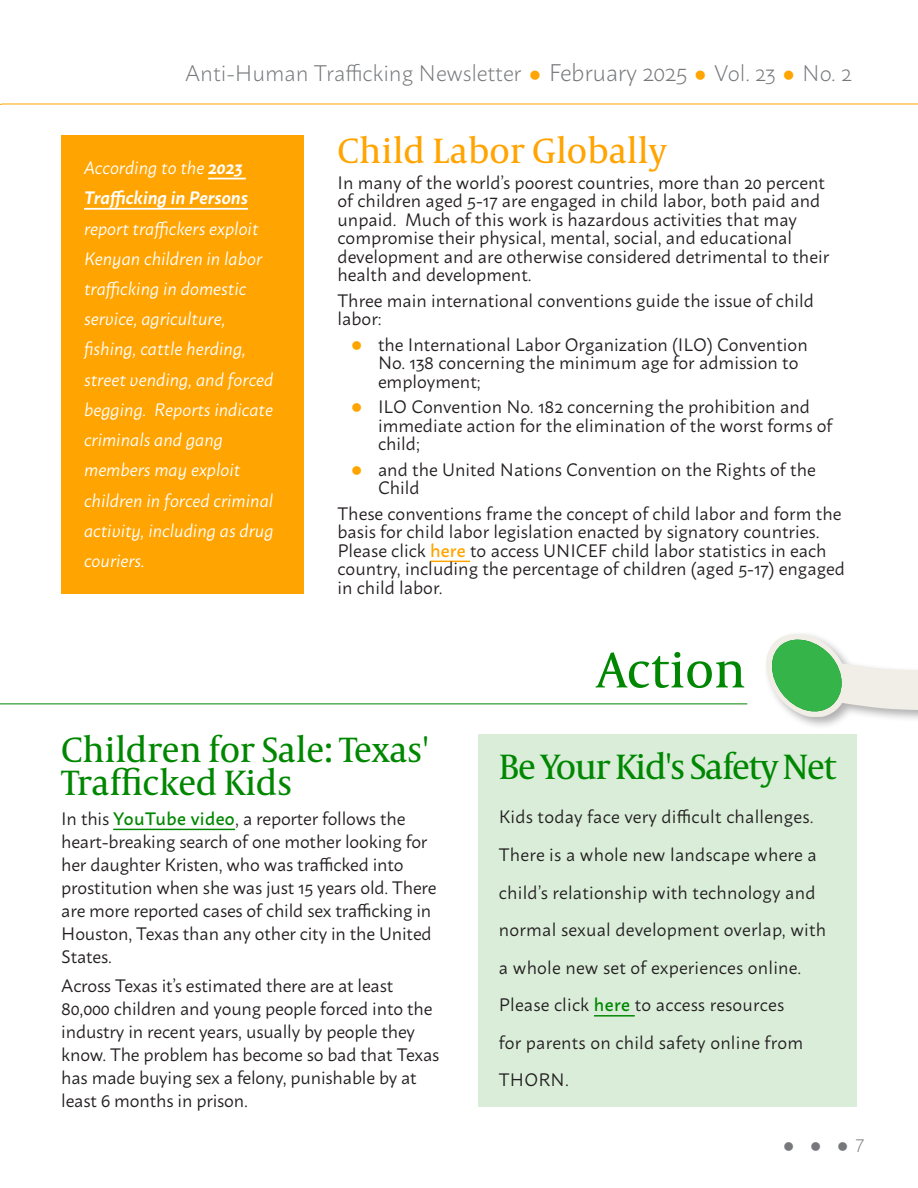
<style>
.page{position:relative;width:918px;height:1188px;background:#fff}
.page>*{position:absolute;margin:0;border:0;box-sizing:border-box;transform-origin:0 0}
.t1{font:51px "Capitolium News 2";color:#008701}
.t2{font:36px/33.5px "Capitolium News 2";letter-spacing:-.01em;color:#008701}
.t3{font:36px "Capitolium News 2";letter-spacing:-.04em;color:#008701}
.t4{font:36px "Capitolium News 2";color:#ffa400}
.t5{font:300 22.5px "Macho";letter-spacing:-.005em;color:#76787b}
.Yellow_Bullets_with_Black_Text{font:18px/18.6px "Macho";color:#231f20}
.Green_Bullets_with_Black_Text{font:18px/23px "Macho";letter-spacing:-.01em;color:#231f20}
.t6{font:italic 18px/30.2px "Macho";color:#fff}
.t7{font:300 18px "Macho";color:#76787b}
.s1{color:#ffa400}
.s2{font-size:24px}
.s3{font-weight:600}
.s4{font-weight:500;color:#ffa400}
.s5{font-weight:500;color:#008701}
</style>
<div class="page">
<hr style="left:430px;top:561px;width:40px;height:1px;background:#ffa400">
<hr style="left:2px;top:104px;width:916px;height:1px;background:#ffa400">
<div style="left:61px;top:136px;width:243px;height:458px;background:#ffa400"></div>
<hr style="left:208px;top:178px;width:38px;height:1px;background:#fff">
<hr style="left:84px;top:208px;width:164px;height:2px;background:#fff">
<div style="left:763px;top:631px;width:155px;height:99px;background:#231f20;opacity:.35"></div>
<svg style="left:766px;top:634px;width:152px;height:83px"></svg>
<hr style="left:0;top:704px;width:747px;height:1px;background:#008701">
<hr style="left:113px;top:829px;width:122px;height:1px;background:#008701">
<div style="left:479px;top:734px;width:378px;height:373px;background:#d9edd9"></div>
<hr style="left:594px;top:1015px;width:41px;height:2px;background:#008701">
<p class="t5" style="left:185px;top:53px;width:668px">Anti-Human Trafficking Newsletter <span class="s1">●</span> <span class="s2">February 2025</span> <span class="s1">●</span> Vol. 23 <span class="s1">●</span> No. 2</p>
<p class="t6" style="left:84px;top:151px;width:191px">According to the <span class="s3">2023<br>Trafficking in Persons </span>report traffickers exploit<br>Kenyan children in labor trafficking in domestic service, agriculture, fishing, cattle herding, street vending, and forced begging. Reports indicate criminals and gang members may exploit children in forced criminal activity, including as drug couriers.</p>
<p class="t4" style="left:338px;top:126px;width:331px">Child Labor Globally</p>
<p class="Yellow_Bullets_with_Black_Text" style="left:338px;top:171px;width:493px">In many of the world’s poorest countries, more than 20 percent of children aged 5-17 are engaged in child labor, both paid and unpaid. Much of this work is hazardous activities that may compromise their physical, mental, social, and educational development and are otherwise considered detrimental to their health and development.</p>
<p class="Yellow_Bullets_with_Black_Text" style="left:338px;top:289px;width:478px">Three main international conventions guide the issue of child labor:</p>
<p class="Yellow_Bullets_with_Black_Text" style="left:378px;top:333px;width:431px">the International Labor Organization (ILO) Convention<br>No. 138 concerning the minimum age for admission to employment;</p>
<p class="Yellow_Bullets_with_Black_Text" style="left:378px;top:396px;width:456px">ILO Convention No. 182 concerning the prohibition and immediate action for the elimination of the worst forms of child;</p>
<p class="Yellow_Bullets_with_Black_Text" style="left:378px;top:458px;width:439px">and the United Nations Convention on the Rights of the<br>Child</p>
<p class="Yellow_Bullets_with_Black_Text" style="left:338px;top:502px;width:509px">These conventions frame the concept of child labor and form the basis for child labor legislation enacted by signatory countries.<br>Please click <span class="s4">here</span> to access UNICEF child labor statistics in each country, including the percentage of children (aged 5-17) engaged in child labor.</p>
<p class="t1" style="left:597px;top:635px;width:151px">Action</p>
<p class="t2" style="left:61px;top:731px;width:369px">Children for Sale: Texas'<br>Trafficked Kids</p>
<p class="Green_Bullets_with_Black_Text" style="left:61px;top:805px;width:377px">In this <span class="s5">YouTube video</span>, a reporter follows the heart-breaking search of one mother looking for her daughter Kristen, who was trafficked into prostitution when she was just 15 years old. There are more reported cases of child sex trafficking in Houston, Texas than any other city in the United States.</p>
<p class="Green_Bullets_with_Black_Text" style="left:61px;top:973px;width:380px">Across Texas it’s estimated there are at least 80,000 children and young people forced into the industry in recent years, usually by people they know. The problem has become so bad that Texas has made buying sex a felony, punishable by at least 6 months in prison.</p>
<p class="t3" style="left:499px;top:742px;width:339px">Be Your Kid's Safety Net</p>
<p class="Yellow_Bullets_with_Black_Text" style="left:499px;top:796px;width:329px;line-height:37.7px">Kids today face very difficult challenges.<br>There is a whole new landscape where a child’s relationship with technology and normal sexual development overlap, with a whole new set of experiences online.<br>Please click <span class="s5">here</span> to access resources<br>for parents on child safety online from THORN.</p>
<p class="t7" style="left:783px;top:1130px;width:82px">●●●7</p>
</div>
